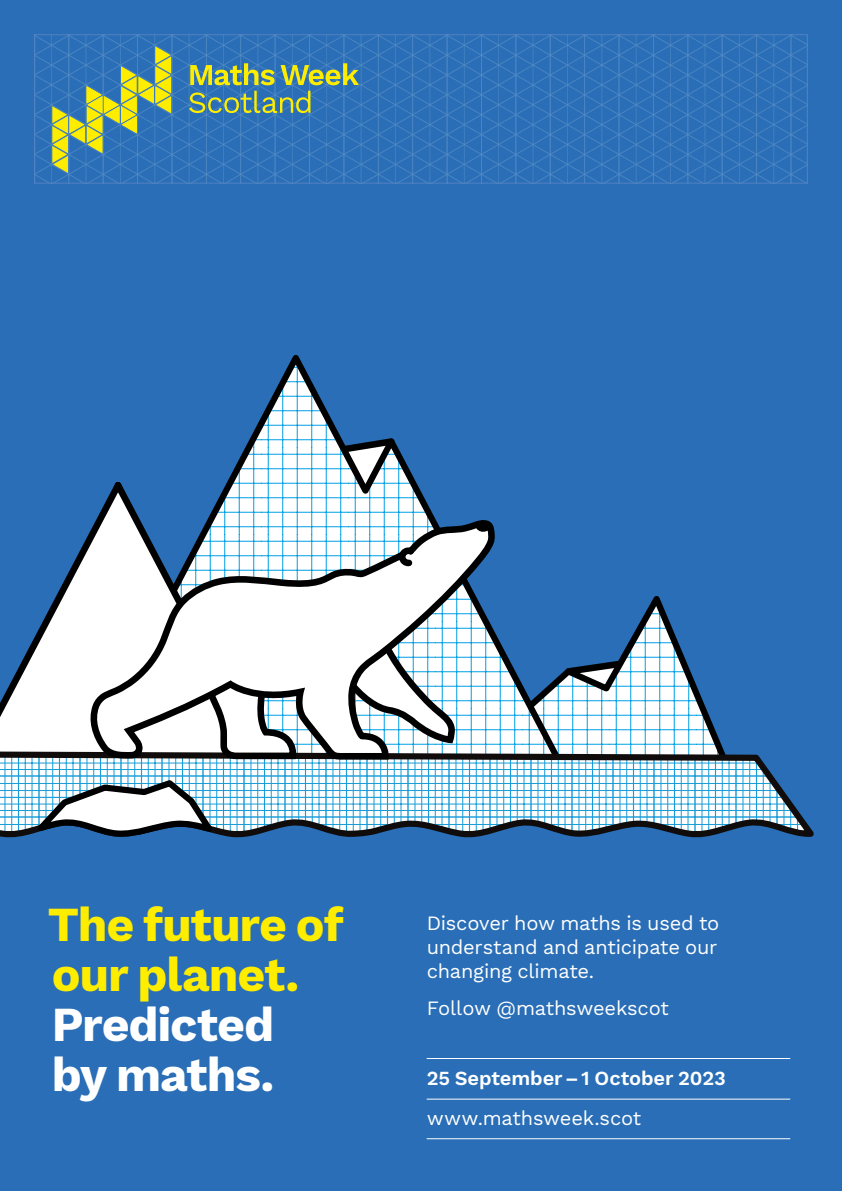
<style>
.page{position:relative;width:842px;height:1191px;background:#296eb6}
.page>*{position:absolute;margin:0;border:0;box-sizing:border-box;transform-origin:0 0}
.t1{font:700 48px/50px "Work Sans";letter-spacing:-.025em;color:#ffed00}
.t2{font:700 48px/50px "Work Sans";letter-spacing:-.025em;color:#fff}
.t3{font:20px/24px "Work Sans";letter-spacing:-.01em;color:#fff;text-align:justify}
.t4{font:600 20px "Work Sans";letter-spacing:-.005em;color:#fff}
</style>
<div class="page">
<hr style="left:427px;top:1058px;width:363px;height:1px;background:#fff">
<hr style="left:427px;top:1098px;width:363px;height:1px;background:#fff">
<hr style="left:427px;top:1138px;width:363px;height:1px;background:#fff">
<svg style="left:36px;top:36px;width:770px;height:146px"></svg>
<div style="left:34px;top:34px;width:774px;height:150px;border:1px solid #5381c2"></div>
<svg style="left:571px;top:596px;width:152px;height:152px"></svg>
<svg style="left:230px;top:355px;width:341px;height:393px"></svg>
<svg style="left:0;top:476px;width:283px;height:272px"></svg>
<svg style="left:0;top:748px;width:814px;height:89px;background:#96b9ce"></svg>
<svg style="left:326px;top:766px;width:132px;height:10px"></svg>
<svg style="left:82px;top:521px;width:416px;height:245px;background:#c9d2d7"></svg>
<svg style="left:394px;top:543px;width:25px;height:25px"></svg>
<svg style="left:475px;top:522px;width:16px;height:15px"></svg>
<svg style="left:21px;top:776px;width:202px;height:61px;background:#9db2bf"></svg>
<h1 class="t1" style="left:48px;top:902px;width:297px">The future of our planet.</h1>
<h1 class="t2" style="left:52px;top:1002px;width:224px">Predicted by maths.</h1>
<p class="t3" style="left:427px;top:912px;width:294px">Discover how maths is used to understand and anticipate our changing climate.</p>
<p class="t3" style="left:427px;top:996px;width:244px">Follow @mathsweekscot</p>
<p class="t4" style="left:427px;top:1067px;width:301px">25 September –1 October 2023</p>
<p class="t3" style="left:427px;top:1107px;width:216px">www.mathsweek.scot</p>
</div>
